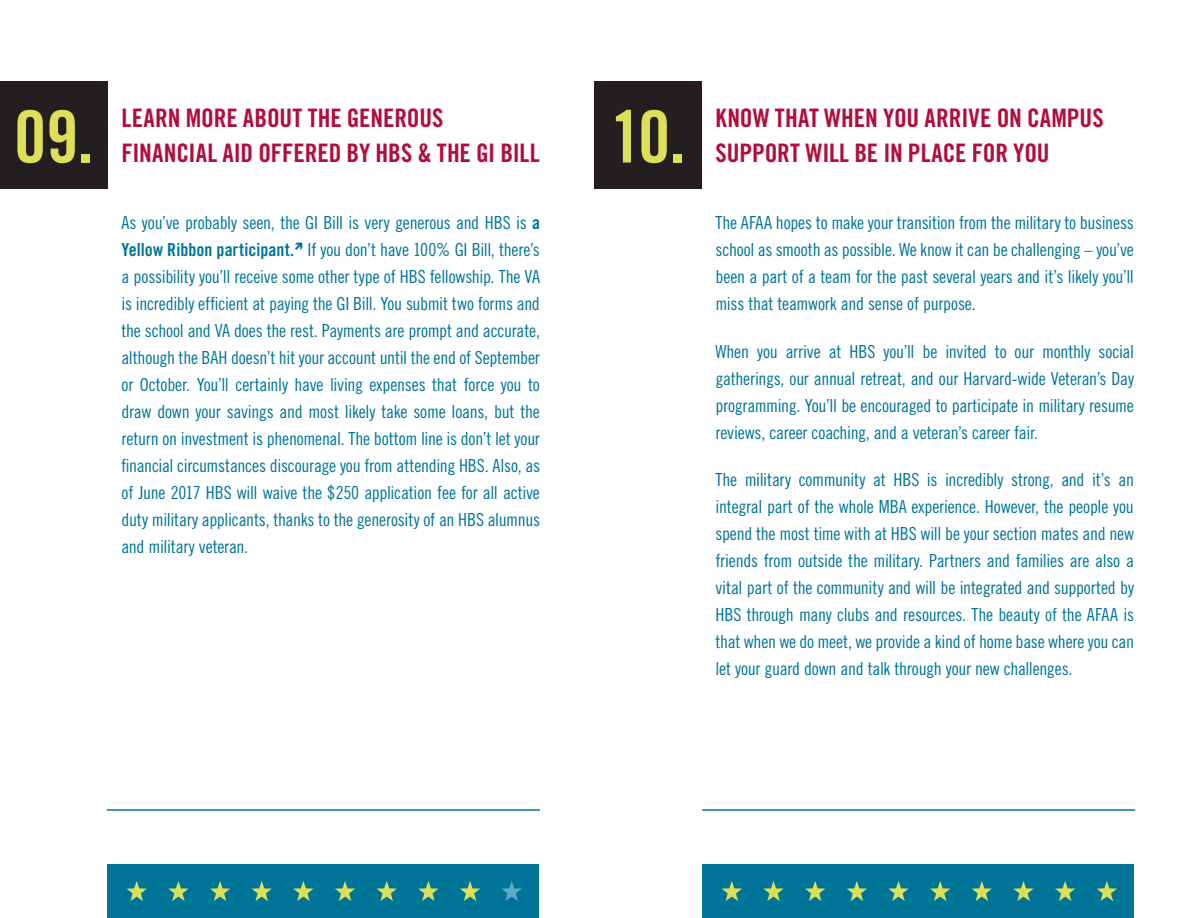
<style>
.page{position:relative;width:1188px;height:918px;background:#fff}
.page>*{position:absolute;margin:0;border:0;box-sizing:border-box;transform-origin:0 0}
.Body_Copy{font:72px "Trade Gothic Bold Cond Twenty";color:#dedf59}
.Tip_name{font:25.5px/34.5px "Trade Gothic Bold Cond Twenty";color:#b10e3b}
.Body_Copy-2{font:18px/27px "Trade Gothic Cond Eighteen";letter-spacing:-.015em;color:#007598;text-align:justify}
.s1{font-family:"Trade Gothic Bold Cond Twenty"}
</style>
<div class="page">
<div style="left:107px;top:864px;width:432px;height:54px;background:#007598"></div>
<div style="left:702px;top:864px;width:432px;height:54px;background:#007598"></div>
<div style="left:0;top:81px;width:108px;height:108px;background:#231f20"></div>
<div style="left:594px;top:81px;width:108px;height:108px;background:#231f20"></div>
<svg style="left:127px;top:881px;width:20px;height:20px"></svg>
<svg style="left:722px;top:881px;width:20px;height:20px"></svg>
<svg style="left:168px;top:881px;width:21px;height:20px"></svg>
<svg style="left:763px;top:881px;width:21px;height:20px"></svg>
<svg style="left:210px;top:881px;width:20px;height:20px"></svg>
<svg style="left:805px;top:881px;width:20px;height:20px"></svg>
<svg style="left:252px;top:881px;width:20px;height:20px"></svg>
<svg style="left:847px;top:881px;width:20px;height:20px"></svg>
<svg style="left:293px;top:881px;width:21px;height:20px"></svg>
<svg style="left:888px;top:881px;width:21px;height:20px"></svg>
<svg style="left:335px;top:881px;width:20px;height:20px"></svg>
<svg style="left:930px;top:881px;width:20px;height:20px"></svg>
<svg style="left:377px;top:881px;width:20px;height:20px"></svg>
<svg style="left:972px;top:881px;width:20px;height:20px"></svg>
<svg style="left:418px;top:881px;width:21px;height:20px"></svg>
<svg style="left:1013px;top:881px;width:21px;height:20px"></svg>
<svg style="left:460px;top:881px;width:20px;height:20px"></svg>
<svg style="left:1055px;top:881px;width:20px;height:20px"></svg>
<svg style="left:502px;top:881px;width:20px;height:20px"></svg>
<svg style="left:1097px;top:881px;width:20px;height:20px"></svg>
<hr style="left:107px;top:809px;width:433px;height:2px;background:#007598">
<hr style="left:702px;top:809px;width:433px;height:2px;background:#007598">
<p class="Tip_name" style="left:122px;top:101px;width:420px">LEARN MORE ABOUT THE GENEROUS<br>FINANCIAL AID OFFERED BY HBS &amp; THE GI BILL</p>
<p class="Body_Copy" style="left:14px;top:93px;width:81px">09.</p>
<p class="Body_Copy" style="left:610px;top:93px;width:77px">10.</p>
<p class="Tip_name" style="left:716px;top:101px;width:390px">KNOW THAT WHEN YOU ARRIVE ON CAMPUS<br>SUPPORT WILL BE IN PLACE FOR YOU</p>
<p class="Body_Copy-2" style="left:122px;top:209px;width:420px">As you’ve probably seen, the GI Bill is very generous and HBS is <span class="s1">a Yellow Ribbon participant.</span> If you don’t have 100% GI Bill, there’s a possibility you’ll receive some other type of HBS fellowship. The VA is incredibly efficient at paying the GI Bill. You submit two forms and the school and VA does the rest. Payments are prompt and accurate, although the BAH doesn’t hit your account until the end of September or October. You’ll certainly have living expenses that force you to draw down your savings and most likely take some loans, but the return on investment is phenomenal. The bottom line is don’t let your financial circumstances discourage you from attending HBS. Also, as of June 2017 HBS will waive the $250 application fee for all active duty military applicants, thanks to the generosity of an HBS alumnus and military veteran.</p>
<p class="Body_Copy-2" style="left:716px;top:209px;width:420px">The AFAA hopes to make your transition from the military to business school as smooth as possible. We know it can be challenging – you’ve been a part of a team for the past several years and it’s likely you’ll miss that teamwork and sense of purpose.</p>
<p class="Body_Copy-2" style="left:716px;top:338px;width:420px">When you arrive at HBS you’ll be invited to our monthly social gatherings, our annual retreat, and our Harvard-wide Veteran’s Day programming. You’ll be encouraged to participate in military resume reviews, career coaching, and a veteran’s career fair.</p>
<p class="Body_Copy-2" style="left:716px;top:466px;width:420px">The military community at HBS is incredibly strong, and it’s an integral part of the whole MBA experience. However, the people you spend the most time with at HBS will be your section mates and new friends from outside the military. Partners and families are also a vital part of the community and will be integrated and supported by HBS through many clubs and resources. The beauty of the AFAA is that when we do meet, we provide a kind of home base where you can let your guard down and talk through your new challenges.</p>
</div>
